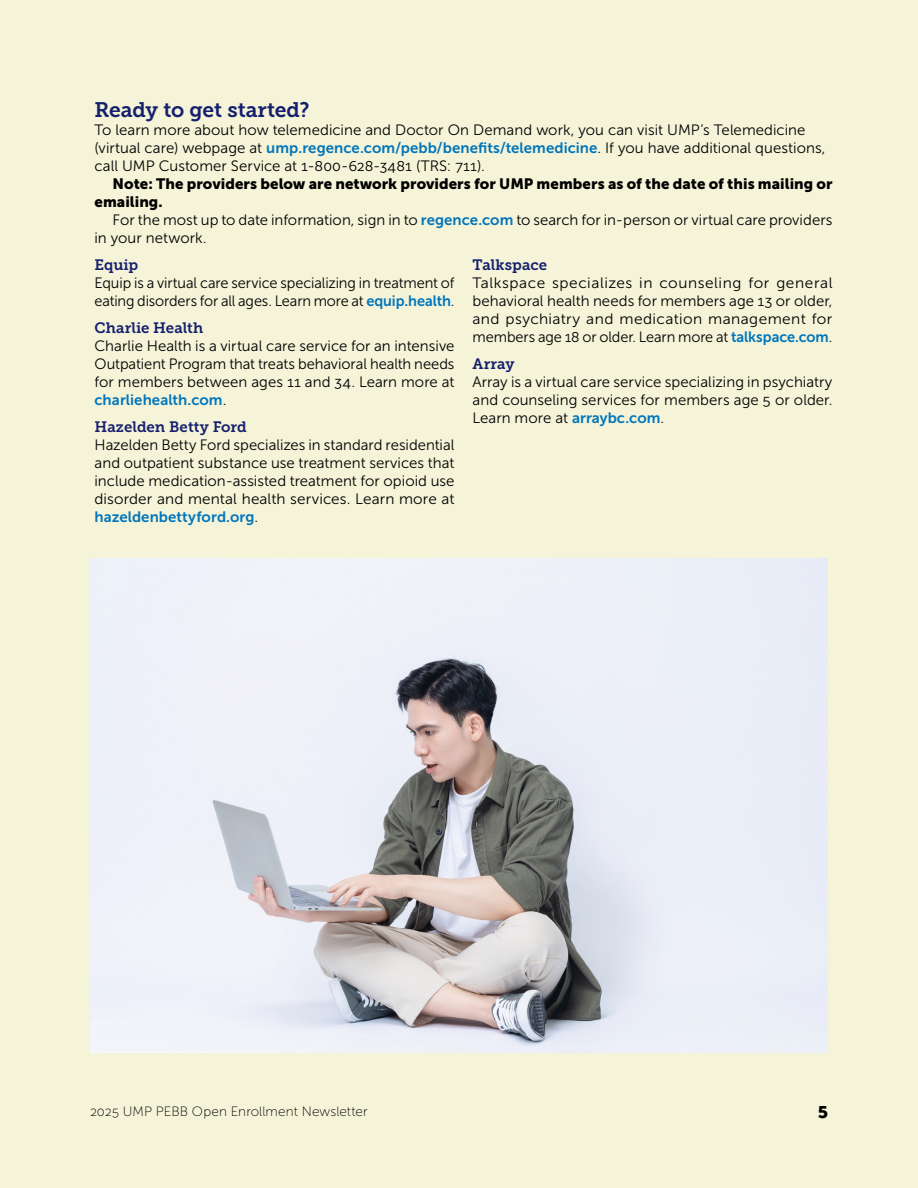
<style>
.page{position:relative;width:918px;height:1188px;background:#f5f4d9}
.page>*{position:absolute;margin:0;border:0;box-sizing:border-box;transform-origin:0 0}
.t1{font:21px "Museo Slab 700";letter-spacing:-.01em;color:#151f6d}
.t2{font:18px "Museo Sans 900";color:#000}
.t3{font:15px/18px "Museo Sans 300";color:#000;text-align:justify}
.t4{font:15px/18px "Museo Sans 900";letter-spacing:.005em;color:#000}
.t5{font:15px "Museo Slab 700";color:#151f6d}
.t6{font:13.5px "Museo Sans 100";letter-spacing:.005em;color:#000}
.s1{font-family:"Museo Sans 700";color:#0276bb}
</style>
<div class="page">
<img style="left:90px;top:558px;width:738px;height:495px">
<h2 class="t1" style="left:94px;top:98px;width:217px">Ready to get started?</h2>
<p class="t3" style="left:94px;top:121px;width:732px;text-align:left">To learn more about how telemedicine and Doctor On Demand work, you can visit UMP’s Telemedicine (virtual care) webpage at <span class="s1">ump.regence.com/pebb/benefits/telemedicine</span>. If you have additional questions, call UMP Customer Service at 1-800-628-3481 (TRS: 711).</p>
<p class="t4" style="left:95px;top:175px;width:740px;text-indent:18px">Note: The providers below are network providers for UMP members as of the date of this mailing or emailing.</p>
<p class="t3" style="left:94px;top:211px;width:739px;text-indent:18px">For the most up to date information, sign in to <span class="s1">regence.com</span> to search for in-person or virtual care providers in your network.</p>
<h3 class="t5" style="left:94px;top:256px;width:45px">Equip</h3>
<p class="t3" style="left:94px;top:274px;width:362px">Equip is a virtual care service specializing in treatment of eating disorders for all ages. Learn more at <span class="s1">equip.health</span>.</p>
<h3 class="t5" style="left:94px;top:319px;width:110px">Charlie Health</h3>
<p class="t3" style="left:94px;top:337px;width:362px">Charlie Health is a virtual care service for an intensive Outpatient Program that treats behavioral health needs for members between ages 11 and 34. Learn more at <span class="s1">charliehealth.com</span>.</p>
<h3 class="t5" style="left:94px;top:418px;width:154px">Hazelden Betty Ford</h3>
<p class="t3" style="left:94px;top:436px;width:362px">Hazelden Betty Ford specializes in standard residential and outpatient substance use treatment services that include medication-assisted treatment for opioid use disorder and mental health services. Learn more at <span class="s1">hazeldenbettyford.org</span>.</p>
<h3 class="t5" style="left:472px;top:256px;width:76px">Talkspace</h3>
<p class="t3" style="left:472px;top:274px;width:362px">Talkspace specializes in counseling for general behavioral health needs for members age 13 or older, and psychiatry and medication management for members age 18 or older. Learn more at <span class="s1">talkspace.com</span>.</p>
<h3 class="t5" style="left:472px;top:355px;width:44px">Array</h3>
<p class="t3" style="left:472px;top:373px;width:361px">Array is a virtual care service specializing in psychiatry and counseling services for members age 5 or older.<br>Learn more at <span class="s1">arraybc.com</span>.</p>
<p class="t6" style="left:90px;top:1104px;width:279px">2025 UMP PEBB Open Enrollment Newsletter</p>
<p class="t2" style="left:818px;top:1099px;width:11px">5</p>
</div>
